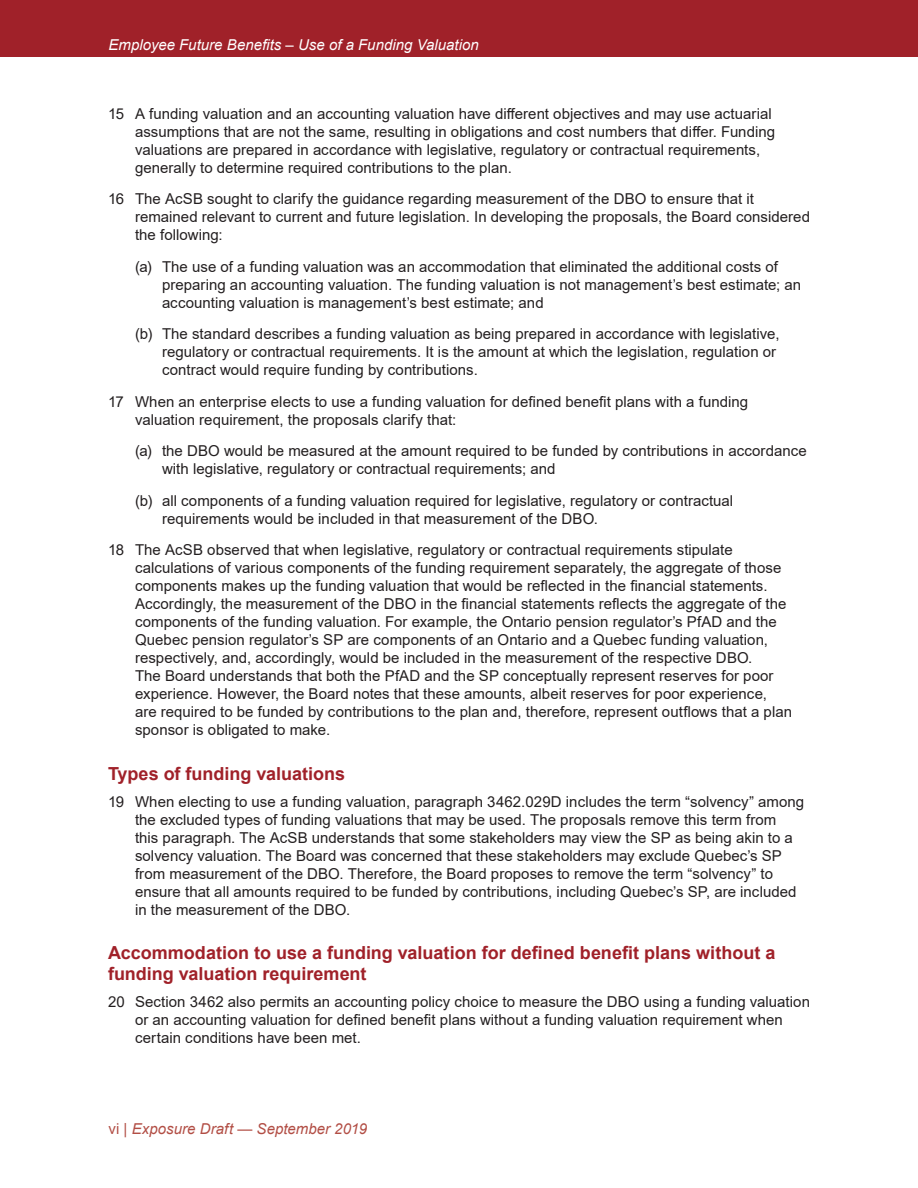
<style>
.page{position:relative;width:918px;height:1188px;background:#fff}
.page>*{position:absolute;margin:0;border:0;box-sizing:border-box;transform-origin:0 0}
.Head_3{font:700 18px/21.6px "Arial";color:#a02129}
.Bullet_1{font:15px/18px "Arial";letter-spacing:.005em;color:#231f20}
.Bullet_2{font:15px/18px "Arial";color:#231f20}
.t1{font:italic 15px "Arial";color:#fff}
.t2{font:italic 15px "Arial";letter-spacing:.005em;color:#b24e45}
.s1{font-style:normal}
</style>
<div class="page">
<div style="left:0;top:0;width:918px;height:57px;background:#a02129"></div>
<p class="t1" style="left:109px;top:35px;width:372px">Employee Future Benefits – Use of a Funding Valuation</p>
<p class="Bullet_1" style="left:135px;top:105px;width:642px;text-indent:-27px">15 A funding valuation and an accounting valuation have different objectives and may use actuarial assumptions that are not the same, resulting in obligations and cost numbers that differ. Funding valuations are prepared in accordance with legislative, regulatory or contractual requirements, generally to determine required contributions to the plan.</p>
<p class="Bullet_1" style="left:135px;top:190px;width:677px;text-indent:-27px">16 The AcSB sought to clarify the guidance regarding measurement of the DBO to ensure that it remained relevant to current and future legislation. In developing the proposals, the Board considered the following:</p>
<p class="Bullet_2" style="left:162px;top:258px;width:641px;text-indent:-27px">(a) The use of a funding valuation was an accommodation that eliminated the additional costs of preparing an accounting valuation. The funding valuation is not management’s best estimate; an accounting valuation is management’s best estimate; and</p>
<p class="Bullet_2" style="left:162px;top:325px;width:619px;text-indent:-27px">(b) The standard describes a funding valuation as being prepared in accordance with legislative, regulatory or contractual requirements. It is the amount at which the legislation, regulation or contract would require funding by contributions.</p>
<p class="Bullet_1" style="left:135px;top:393px;width:615px;text-indent:-27px">17 When an enterprise elects to use a funding valuation for defined benefit plans with a funding valuation requirement, the proposals clarify that:</p>
<p class="Bullet_2" style="left:162px;top:442px;width:646px;text-indent:-27px">(a) the DBO would be measured at the amount required to be funded by contributions in accordance with legislative, regulatory or contractual requirements; and</p>
<p class="Bullet_2" style="left:162px;top:492px;width:573px;text-indent:-27px">(b) all components of a funding valuation required for legislative, regulatory or contractual requirements would be included in that measurement of the DBO.</p>
<p class="Bullet_1" style="left:135px;top:541px;width:659px;text-indent:-27px">18 The AcSB observed that when legislative, regulatory or contractual requirements stipulate calculations of various components of the funding requirement separately, the aggregate of those components makes up the funding valuation that would be reflected in the financial statements.<br>Accordingly, the measurement of the DBO in the financial statements reflects the aggregate of the components of the funding valuation. For example, the Ontario pension regulator’s PfAD and the Quebec pension regulator’s SP are components of an Ontario and a Quebec funding valuation, respectively, and, accordingly, would be included in the measurement of the respective DBO.<br>The Board understands that both the PfAD and the SP conceptually represent reserves for poor experience. However, the Board notes that these amounts, albeit reserves for poor experience, are required to be funded by contributions to the plan and, therefore, represent outflows that a plan sponsor is obligated to make.</p>
<p class="Head_3" style="left:108px;top:763px;width:239px">Types of funding valuations</p>
<p class="Bullet_1" style="left:135px;top:792px;width:671px;text-indent:-27px">19 When electing to use a funding valuation, paragraph 3462.029D includes the term “solvency” among the excluded types of funding valuations that may be used. The proposals remove this term from<br>this paragraph. The AcSB understands that some stakeholders may view the SP as being akin to a solvency valuation. The Board was concerned that these stakeholders may exclude Quebec’s SP from measurement of the DBO. Therefore, the Board proposes to remove the term “solvency” to ensure that all amounts required to be funded by contributions, including Quebec’s SP, are included in the measurement of the DBO.</p>
<p class="Head_3" style="left:108px;top:942px;width:669px">Accommodation to use a funding valuation for defined benefit plans without a funding valuation requirement</p>
<p class="Bullet_1" style="left:135px;top:993px;width:677px;text-indent:-27px">20 Section 3462 also permits an accounting policy choice to measure the DBO using a funding valuation or an accounting valuation for defined benefit plans without a funding valuation requirement when certain conditions have been met.</p>
<p class="t2" style="left:109px;top:1119px;width:260px"><span class="s1">vi |</span> Exposure Draft — September 2019</p>
</div>
